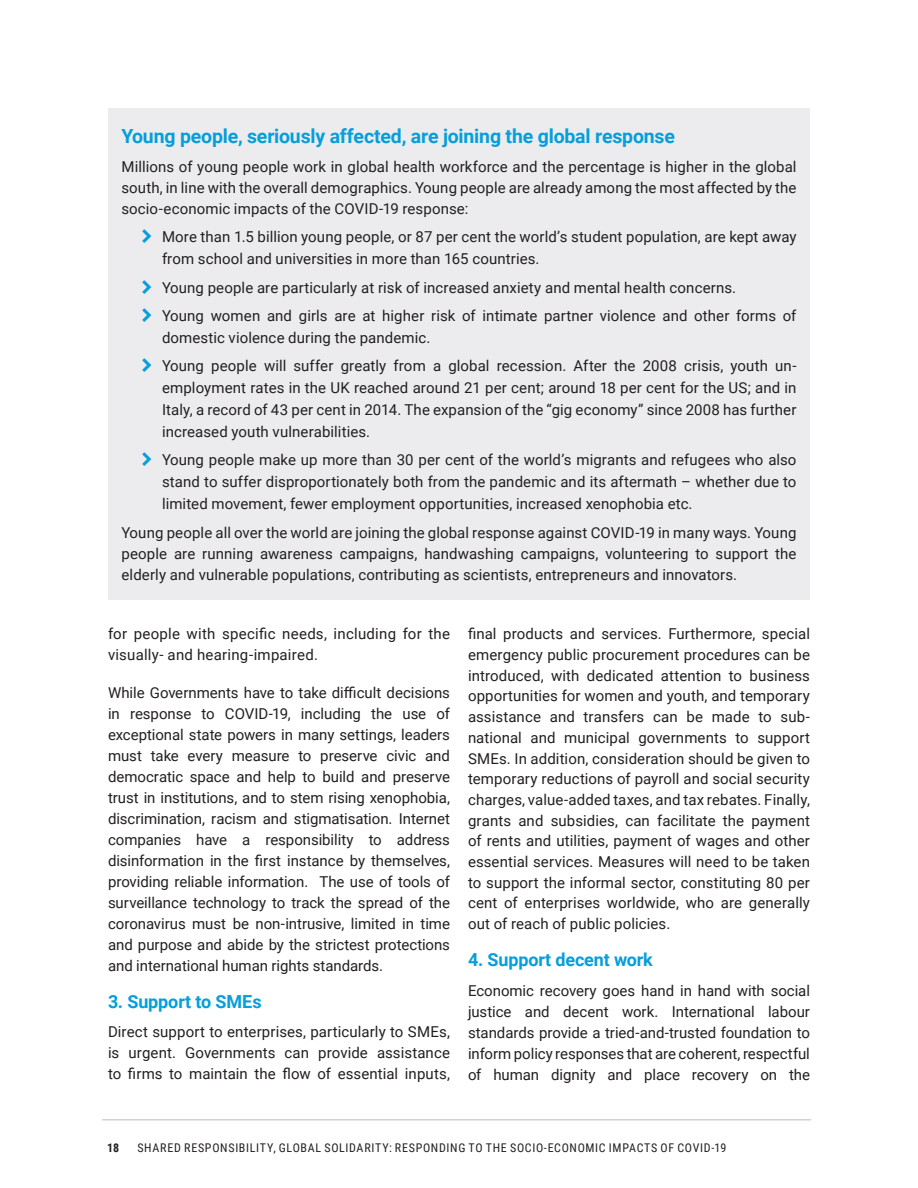
<style>
.page{position:relative;width:918px;height:1188px;background:#fff}
.page>*{position:absolute;margin:0;border:0;box-sizing:border-box;transform-origin:0 0}
.H3_blue{font:700 19.5px "Roboto";letter-spacing:-.01em;color:#069edb}
.H3_blue-2{font:700 18px "Roboto";letter-spacing:-.005em;color:#069edb}
.text{font:15px/21px "Roboto";letter-spacing:.005em;color:#231f20;text-align:justify}
.t1{font:12px "Roboto Condensed";letter-spacing:.055em;color:#231f20}
.t2{font:700 12px "Roboto Condensed";color:#231f20}
</style>
<div class="page">
<hr style="left:102px;top:1119px;width:709px;height:1px;background:#d1d2d4">
<div style="left:108px;top:108px;width:702px;height:491px;background:#ececee"></div>
<p class="H3_blue" style="left:122px;top:122px;width:555px">Young people, seriously affected, are joining the global response</p>
<p class="text" style="left:122px;top:156px;width:677px">Millions of young people work in global health workforce and the percentage is higher in the global south, in line with the overall demographics. Young people are already among the most affected by the socio-economic impacts of the COVID-19 response:</p>
<p class="text" style="left:162px;top:226px;width:636px;line-height:21.8px">More than 1.5 billion young people, or 87 per cent the world’s student population, are kept away from school and universities in more than 165 countries.</p>
<p class="text" style="left:162px;top:276px;width:576px">Young people are particularly at risk of increased anxiety and mental health concerns.</p>
<p class="text" style="left:162px;top:304px;width:636px;line-height:21.8px">Young women and girls are at higher risk of intimate partner violence and other forms of domestic violence during the pandemic.</p>
<p class="text" style="left:162px;top:355px;width:636px;line-height:21.8px">Young people will suffer greatly from a global recession. After the 2008 crisis, youth un&shy;employment rates in the UK reached around 21 per cent; around 18 per cent for the US; and in Italy, a record of 43 per cent in 2014. The expansion of the “gig economy” since 2008 has further increased youth vulnerabilities.</p>
<p class="text" style="left:162px;top:448px;width:636px;line-height:21.8px">Young people make up more than 30 per cent of the world’s migrants and refugees who also stand to suffer disproportionately both from the pandemic and its aftermath – whether due to limited movement, fewer employment opportunities, increased xenophobia etc.</p>
<p class="text" style="left:122px;top:521px;width:677px">Young people all over the world are joining the global response against COVID-19 in many ways. Young people are running awareness campaigns, handwashing campaigns, volunteering to support the elderly and vulnerable populations, contributing as scientists, entrepreneurs and innovators.</p>
<p class="text" style="left:108px;top:623px;width:343px">for people with specific needs, including for the visually- and hearing-impaired.</p>
<p class="text" style="left:108px;top:681px;width:344px">While Governments have to take difficult decisions in response to COVID-19, including the use of exceptional state powers in many settings, leaders must take every measure to preserve civic and democratic space and help to build and preserve trust in institutions, and to stem rising xenophobia, discrimination, racism and stigmatisation. Internet companies have a responsibility to address disinformation in the first instance by themselves, providing reliable information. The use of tools of surveillance technology to track the spread of the coronavirus must be non-intrusive, limited in time and purpose and abide by the strictest protections and international human rights standards.</p>
<p class="H3_blue-2" style="left:108px;top:989px;width:155px">3. Support to SMEs</p>
<p class="text" style="left:108px;top:1021px;width:344px">Direct support to enterprises, particularly to SMEs, is urgent. Governments can provide assistance to firms to maintain the flow of essential inputs,</p>
<p class="text" style="left:468px;top:623px;width:344px">final products and services. Furthermore, special emergency public procurement procedures can be introduced, with dedicated attention to business opportunities for women and youth, and temporary assistance and transfers can be made to sub&shy;national and municipal governments to support SMEs. In addition, consideration should be given to temporary reductions of payroll and social security charges, value-added taxes, and tax rebates. Finally, grants and subsidies, can facilitate the payment of rents and utilities, payment of wages and other essential services. Measures will need to be taken to support the informal sector, constituting 80 per cent of enterprises worldwide, who are generally out of reach of public policies.</p>
<p class="H3_blue-2" style="left:468px;top:947px;width:186px">4. Support decent work</p>
<p class="text" style="left:468px;top:979px;width:344px">Economic recovery goes hand in hand with social justice and decent work. International labour standards provide a tried-and-trusted foundation to inform policy responses that are coherent, respectful of human dignity and place recovery on the</p>
<p class="t2" style="left:107px;top:1139px;width:14px">18</p>
<p class="t1" style="left:137px;top:1139px;width:590px">SHARED RESPONSIBILITY, GLOBAL SOLIDARITY: RESPONDING TO THE SOCIO-ECONOMIC IMPACTS OF COVID-19</p>
</div>
